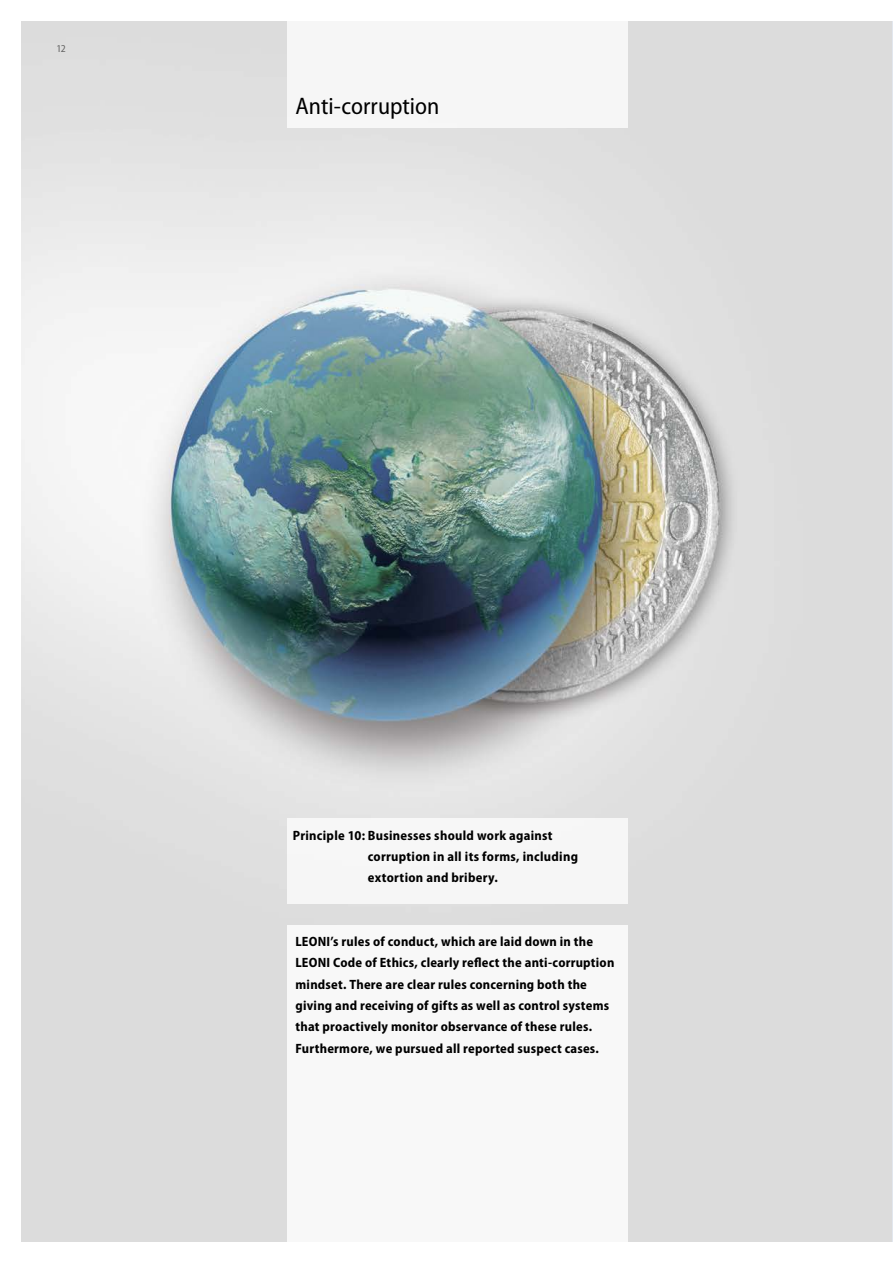
<style>
.page{position:relative;width:893px;height:1263px;background:#fff}
.page>*{position:absolute;margin:0;border:0;box-sizing:border-box;transform-origin:0 0}
.t1{font:semi-condensed 24px "Myriad Pro";color:#000}
.t2{font:700 semi-condensed 13.5px/21.3px "Myriad Pro";letter-spacing:.015em;color:#000}
.t3{font:semi-condensed 10.5px "Myriad Pro";color:#626261}
</style>
<div class="page">
<img style="left:21px;top:21px;width:870px;height:1221px">
<div style="left:287px;top:0;width:340px;height:128px;background:#f6f6f6"></div>
<div style="left:287px;top:925px;width:340px;height:338px;background:#f8f8f8"></div>
<div style="left:287px;top:819px;width:340px;height:85px;background:#f6f6f6"></div>
<p class="t3" style="left:56px;top:42px;width:11px">12</p>
<h1 class="t1" style="left:296px;top:91px;width:145px">Anti-corruption</h1>
<p class="t2" style="left:368px;top:824px;width:212px;text-indent:-75px">Principle 10: Businesses should work against corruption in all its forms, including extortion and bribery.</p>
<p class="t2" style="left:296px;top:930px;width:320px">LEONI’s rules of conduct, which are laid down in the LEONI Code of Ethics, clearly reflect the anti-corruption mindset. There are clear rules concerning both the giving and receiving of gifts as well as control systems that proactively monitor observance of these rules.<br>Furthermore, we pursued all reported suspect cases.</p>
</div>
